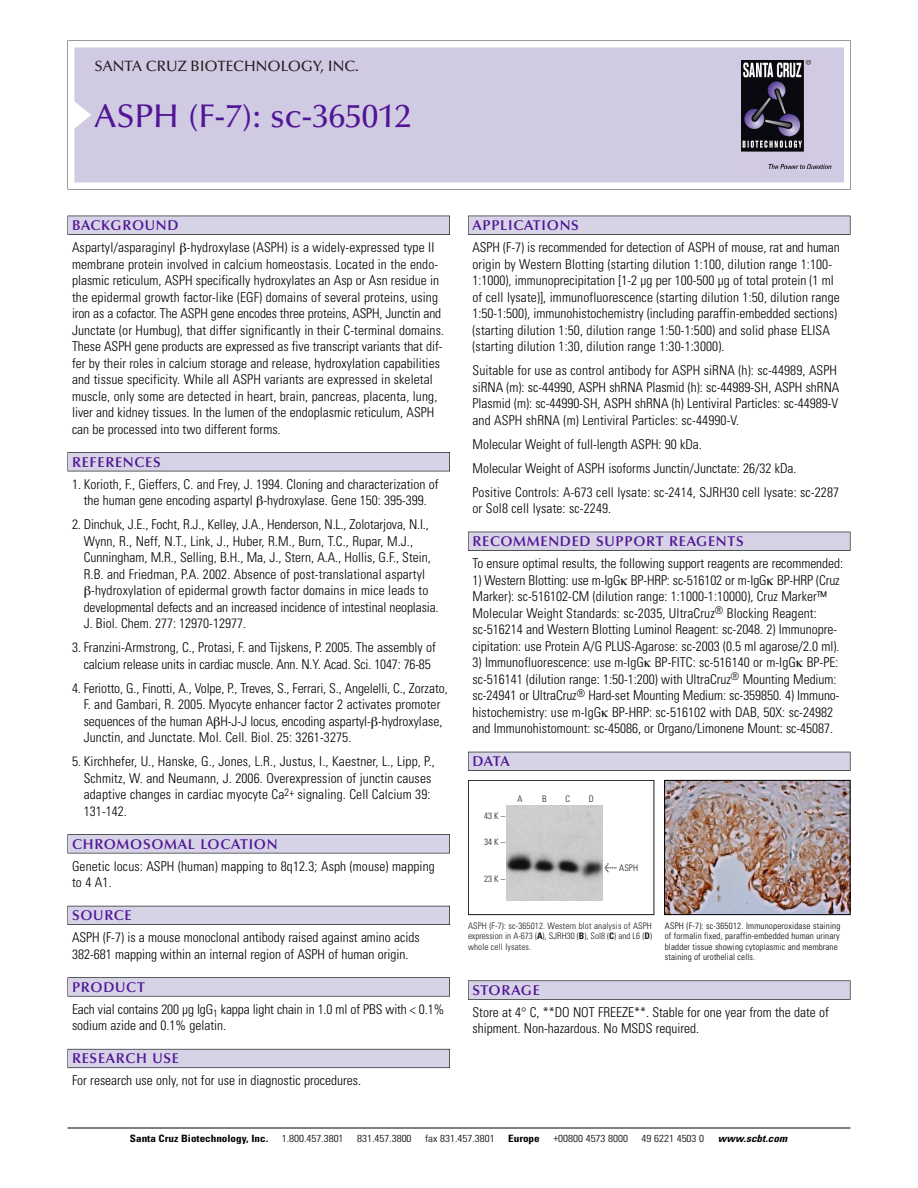
<style>
.page{position:relative;width:918px;height:1188px;background:#fff}
.page>*{position:absolute;margin:0;border:0;box-sizing:border-box;transform-origin:0 0}
.t1{font:500 33px "Optima";color:#511695}
.t2{font:500 15px "Optima";color:#231f20}
.t3{font:600 14.25px "Optima";letter-spacing:.05em;color:#511695}
.t4{font:300 condensed 13.5px/16.5px "Univers";color:#000}
.t5{font:300 condensed 10.2px "Univers";color:#000;scale:1.1 1}
.t6{font:700 condensed 10.2px "Univers";color:#000;scale:1.1 1}
.t7{font:italic 700 condensed 10.2px "Univers";letter-spacing:.005em;color:#000;scale:1.1 1}
.t8{font:300 condensed 9px/10.5px "Univers";letter-spacing:.015em;color:#000}
.t9{font:9px/10.5px "Univers Condensed Light+FXMHBV";color:#191919;text-align:justify}
.s1{font-family:"Meta Plus Book Roman+KGPNAB";font-size:10.5px}
.s2{font-family:"Univers Condensed Bold+ISYFQJ"}
</style>
<div class="page">
<svg style="left:68px;top:40px;width:783px;height:149px"></svg>
<div style="left:74px;top:47px;width:770px;height:135px;background:#d1cae3"></div>
<img style="left:741px;top:60px;width:90px;height:108px">
<div style="left:68px;top:216px;width:382px;height:19px;background:#525155"></div>
<div style="left:68px;top:216px;width:381px;height:18px;background:#d7d3e7"></div>
<div style="left:68px;top:452px;width:382px;height:19px;background:#525155"></div>
<div style="left:68px;top:453px;width:381px;height:18px;background:#d7d3e7"></div>
<div style="left:68px;top:834px;width:382px;height:19px;background:#545357"></div>
<div style="left:68px;top:835px;width:381px;height:18px;background:#d7d3e7"></div>
<div style="left:68px;top:906px;width:382px;height:19px;background:#54535a"></div>
<div style="left:68px;top:906px;width:381px;height:18px;background:#d7d3e7"></div>
<svg style="left:68px;top:977px;width:382px;height:20px"></svg>
<div style="left:68px;top:978px;width:381px;height:18px;background:#d7d3e7"></div>
<div style="left:68px;top:1049px;width:382px;height:19px;background:#66646e"></div>
<div style="left:68px;top:1049px;width:381px;height:18px;background:#d7d3e7"></div>
<div style="left:468px;top:216px;width:382px;height:19px;background:#525155"></div>
<div style="left:468px;top:216px;width:382px;height:18px;background:#d7d3e7"></div>
<div style="left:468px;top:532px;width:382px;height:19px;background:#515055"></div>
<div style="left:468px;top:532px;width:382px;height:18px;background:#d7d3e7"></div>
<div style="left:468px;top:752px;width:382px;height:19px;background:#525158"></div>
<div style="left:468px;top:752px;width:382px;height:18px;background:#d7d3e7"></div>
<svg style="left:468px;top:980px;width:382px;height:20px"></svg>
<div style="left:468px;top:981px;width:382px;height:18px;background:#d7d3e7"></div>
<hr style="left:68px;top:1128px;width:782px;height:1px;background:#000">
<img style="left:666px;top:782px;width:182px;height:131px">
<div style="left:664px;top:780px;width:186px;height:135px;border:1px solid #000"></div>
<div style="left:468px;top:780px;width:186px;height:135px;border:1px solid #191919"></div>
<img style="left:506px;top:805px;width:96px;height:95px">
<p class="t2" style="left:94px;top:61px;width:266px">SANTA CRUZ BIOTECHNOLOGY, INC.</p>
<h1 class="t1" style="left:94px;top:103px;width:318px">ASPH (F-7): sc-365012</h1>
<p class="t3" style="left:72px;top:219px;width:108px">BACKGROUND</p>
<p class="t4" style="left:72px;top:240px;width:374px">Aspartyl/asparaginyl -hydroxylase (ASPH) is a widely-expressed type II membrane protein involved in calcium homeostasis. Located in the endo&shy;plasmic reticulum, ASPH specifically hydroxylates an Asp or Asn residue in the epidermal growth factor-like (EGF) domains of several proteins, using iron as a cofactor. The ASPH gene encodes three proteins, ASPH, Junctin and Junctate (or Humbug), that differ significantly in their C-terminal domains.<br>These ASPH gene products are expressed as five transcript variants that dif&shy;fer by their roles in calcium storage and release, hydroxylation capabilities and tissue specificity. While all ASPH variants are expressed in skeletal muscle, only some are detected in heart, brain, pancreas, placenta, lung, liver and kidney tissues. In the lumen of the endoplasmic reticulum, ASPH can be processed into two different forms.</p>
<p class="t3" style="left:72px;top:456px;width:90px">REFERENCES</p>
<p class="t4" style="left:72px;top:477px;width:368px;text-align:center">1. Korioth, F., Gieffers, C. and Frey, J. 1994. Cloning and characterization of the human gene encoding aspartyl -hydroxylase. Gene 150: 395-399.</p>
<p class="t4" style="left:72px;top:517px;width:358px">2. Dinchuk, J.E., Focht, R.J., Kelley, J.A., Henderson, N.L., Zolotarjova, N.I.,</p>
<p class="t4" style="left:84px;top:534px;width:331px">Wynn, R., Neff, N.T., Link, J., Huber, R.M., Burn, T.C., Rupar, M.J.,</p>
<p class="t4" style="left:84px;top:550px;width:349px">Cunningham, M.R., Selling, B.H., Ma, J., Stern, A.A., Hollis, G.F., Stein,</p>
<p class="t4" style="left:84px;top:567px;width:343px">R.B. and Friedman, P.A. 2002. Absence of post-translational aspartyl</p>
<p class="t4" style="left:91px;top:583px;width:339px">-hydroxylation of epidermal growth factor domains in mice leads to</p>
<p class="t4" style="left:84px;top:600px;width:356px">developmental defects and an increased incidence of intestinal neoplasia.</p>
<p class="t4" style="left:84px;top:616px;width:164px">J. Biol. Chem. 277: 12970-12977.</p>
<p class="t4" style="left:72px;top:640px;width:365px;text-align:center">3. Franzini-Armstrong, C., Protasi, F. and Tijskens, P. 2005. The assembly of calcium release units in cardiac muscle. Ann. N.Y. Acad. Sci. 1047: 76-85</p>
<p class="t4" style="left:84px;top:681px;width:366px;text-indent:-12px">4. Feriotto, G., Finotti, A., Volpe, P., Treves, S., Ferrari, S., Angelelli, C., Zorzato, F. and Gambari, R. 2005. Myocyte enhancer factor 2 activates promoter sequences of the human A H-J-J locus, encoding aspartyl- -hydroxylase, Junctin, and Junctate. Mol. Cell. Biol. 25: 3261-3275.</p>
<p class="t4" style="left:84px;top:754px;width:353px;text-indent:-12px">5. Kirchhefer, U., Hanske, G., Jones, L.R., Justus, I., Kaestner, L., Lipp, P., Schmitz, W. and Neumann, J. 2006. Overexpression of junctin causes adaptive changes in cardiac myocyte Ca<sup>2+</sup> signaling. Cell Calcium 39:<br>131-142.</p>
<p class="t3" style="left:72px;top:838px;width:207px">CHROMOSOMAL LOCATION</p>
<p class="t4" style="left:72px;top:859px;width:364px">Genetic locus: ASPH (human) mapping to 8q12.3; Asph (mouse) mapping to 4 A1.</p>
<p class="t3" style="left:72px;top:910px;width:61px">SOURCE</p>
<p class="t4" style="left:72px;top:930px;width:349px">ASPH (F-7) is a mouse monoclonal antibody raised against amino acids<br>382-681 mapping within an internal region of ASPH of human origin.</p>
<p class="t3" style="left:72px;top:981px;width:74px">PRODUCT</p>
<p class="t4" style="left:72px;top:1002px;width:374px">Each vial contains 200 µg IgG<sub>1</sub> kappa light chain in 1.0 ml of PBS with &lt; 0.1% sodium azide and 0.1% gelatin.</p>
<p class="t3" style="left:72px;top:1053px;width:109px">RESEARCH USE</p>
<p class="t4" style="left:72px;top:1073px;width:290px">For research use only, not for use in diagnostic procedures.</p>
<p class="t3" style="left:473px;top:219px;width:108px">APPLICATIONS</p>
<p class="t4" style="left:473px;top:240px;width:369px">ASPH (F-7) is recommended for detection of ASPH of mouse, rat and human origin by Western Blotting (starting dilution 1:100, dilution range 1:100- 1:1000), immunoprecipitation [1-2 µg per 100-500 µg of total protein (1 ml of cell lysate)], immunofluorescence (starting dilution 1:50, dilution range 1:50-1:500), immunohistochemistry (including paraffin-embedded sections) (starting dilution 1:50, dilution range 1:50-1:500) and solid phase ELISA (starting dilution 1:30, dilution range 1:30-1:3000).</p>
<p class="t4" style="left:473px;top:363px;width:368px">Suitable for use as control antibody for ASPH siRNA (h): sc-44989, ASPH siRNA (m): sc-44990, ASPH shRNA Plasmid (h): sc-44989-SH, ASPH shRNA Plasmid (m): sc-44990-SH, ASPH shRNA (h) Lentiviral Particles: sc-44989-V and ASPH shRNA (m) Lentiviral Particles: sc-44990-V.</p>
<p class="t4" style="left:473px;top:433px;width:368px;line-height:24px">Molecular Weight of full-length ASPH: 90 kDa.<br>Molecular Weight of ASPH isoforms Junctin/Junctate: 26/32 kDa.<br>Positive Controls: A-673 cell lysate: sc-2414, SJRH30 cell lysate: sc-2287</p>
<p class="t4" style="left:473px;top:501px;width:140px">or Sol8 cell lysate: sc-2249.</p>
<p class="t3" style="left:473px;top:536px;width:273px">RECOMMENDED SUPPORT REAGENTS</p>
<p class="t4" style="left:473px;top:556px;width:372px">To ensure optimal results, the following support reagents are recommended:</p>
<p class="t4" style="left:473px;top:573px;width:369px">1) Western Blotting: use m-IgG BP-HRP: sc-516102 or m-IgG BP-HRP (Cruz Marker): sc-516102-CM (dilution range: 1:1000-1:10000), Cruz Marker™ Molecular Weight Standards: sc-2035, UltraCruz<sup>®</sup> Blocking Reagent: sc-516214 and Western Blotting Luminol Reagent: sc-2048. 2) Immunopre&shy;cipitation: use Protein A/G PLUS-Agarose: sc-2003 (0.5 ml agarose/2.0 ml).</p>
<p class="t4" style="left:473px;top:655px;width:369px">3) Immunofluorescence: use m-IgG BP-FITC: sc-516140 or m-IgG BP-PE: sc-516141 (dilution range: 1:50-1:200) with UltraCruz<sup>®</sup> Mounting Medium: sc-24941 or UltraCruz<sup>®</sup> Hard-set Mounting Medium: sc-359850. 4) Immuno&shy;histochemistry: use m-IgG BP-HRP: sc-516102 with DAB, 50X: sc-24982 and Immunohistomount: sc-45086, or Organo/Limonene Mount: sc-45087.</p>
<p class="t3" style="left:473px;top:756px;width:39px">DATA</p>
<p class="t9" style="left:484px;top:812px;width:22px">43K–</p>
<p class="t9" style="left:484px;top:837px;width:22px">34K–</p>
<p class="t9" style="left:484px;top:875px;width:22px">23K–</p>
<p class="t9" style="left:517px;top:794px;width:7px">A</p>
<p class="t9" style="left:542px;top:794px;width:6px">B</p>
<p class="t9" style="left:566px;top:794px;width:6px">C</p>
<p class="t9" style="left:589px;top:794px;width:7px">D</p>
<p class="t9" style="left:605px;top:863px;width:35px"><span class="s1">&lt;</span> ASPH</p>
<p class="t9" style="left:468px;top:921px;width:186px">ASPH (F-7): sc-365012. Western blot analysis of ASPH expression in A-673 (<span class="s2">A</span>), SJRH30 (<span class="s2">B</span>), Sol8 (<span class="s2">C</span>) and L6 (<span class="s2">D</span>) whole cell lysates.</p>
<p class="t8" style="left:665px;top:921px;width:177px">ASPH (F-7): sc-365012. Immunoperoxidase staining of formalin fixed, paraffin-embedded human urinary bladder tissue showing cytoplasmic and membrane staining of urothelial cells.</p>
<p class="t3" style="left:473px;top:984px;width:69px">STORAGE</p>
<p class="t4" style="left:473px;top:1005px;width:358px">Store at 4° C, **DO NOT FREEZE**. Stable for one year from the date of shipment. Non-hazardous. No MSDS required.</p>
<p class="t6" style="left:130px;top:1135px;width:127px">Santa Cruz Biotechnology, Inc.</p>
<p class="t5" style="left:282px;top:1135px;width:58px">1.800.457.3801</p>
<p class="t5" style="left:357px;top:1135px;width:51px">831.457.3800</p>
<p class="t5" style="left:425px;top:1135px;width:65px">fax 831.457.3801</p>
<p class="t6" style="left:508px;top:1135px;width:30px">Europe</p>
<p class="t5" style="left:553px;top:1135px;width:69px">+00800 4573 8000</p>
<p class="t5" style="left:642px;top:1135px;width:58px">49 6221 4503 0</p>
<p class="t7" style="left:718px;top:1135px;width:64px">www.scbt.com</p>
</div>
